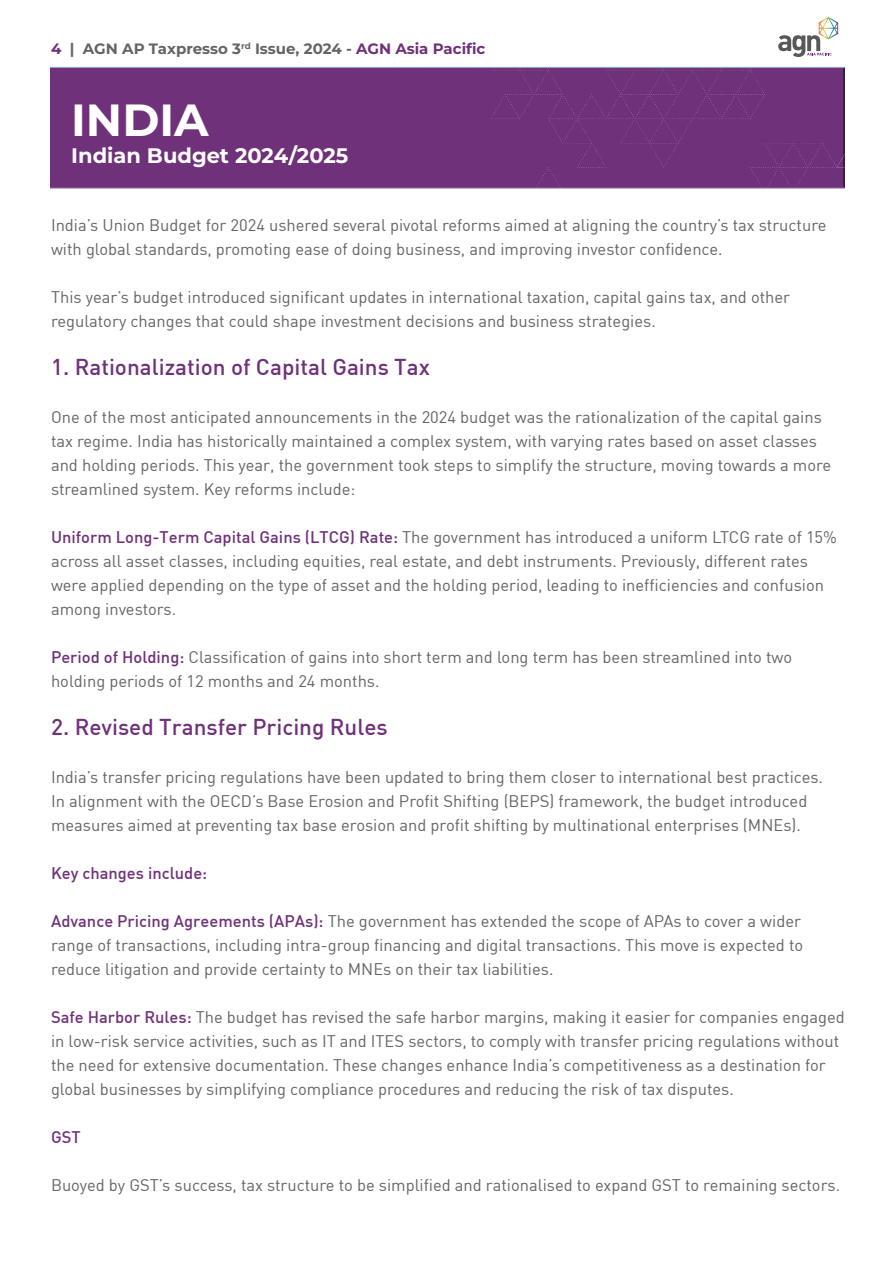
<style>
.page{position:relative;width:893px;height:1263px;background:#fff}
.page>*{position:absolute;margin:0;border:0;box-sizing:border-box;transform-origin:0 0}
.t1{font:700 45px "Montserrat";color:#fff}
.t2{font:500 22.5px "DIN";color:#6f317a}
.t3{font:700 21px "Montserrat";color:#fff}
.t4{font:16.5px/24px "DIN";color:#636464}
.t5{font:500 16.5px "DIN";color:#6f317a}
.t6{font:700 15px "Montserrat";color:#636464}
.s1{color:#6f317a}
.s2{font-weight:500;color:#6f317a}
</style>
<div class="page">
<svg style="left:778px;top:17px;width:60px;height:40px"></svg>
<div style="left:50px;top:67px;width:794px;height:121px;background:#6f317a"></div>
<hr style="left:843px;top:68px;width:2px;height:120px;background:#231f20">
<hr style="left:50px;top:67px;width:795px;height:1px;background:#94bdd0">
<hr style="left:50px;top:188px;width:795px;height:1px;background:#a989ae">
<img style="left:490px;top:68px;width:355px;height:119px">
<p class="t6" style="left:51px;top:39px;width:436px"><span class="s1">4</span> | AGN AP Taxpresso 3<sup>rd</sup> Issue, 2024 - <span class="s1">AGN Asia Pacific</span></p>
<p class="t1" style="left:71px;top:90px;width:139px">INDIA</p>
<p class="t3" style="left:71px;top:142px;width:279px">Indian Budget 2024/2025</p>
<p class="t4" style="left:51px;top:213px;width:777px">India’s Union Budget for 2024 ushered several pivotal reforms aimed at aligning the country’s tax structure with global standards, promoting ease of doing business, and improving investor confidence.</p>
<p class="t4" style="left:51px;top:285px;width:741px">This year’s budget introduced significant updates in international taxation, capital gains tax, and other regulatory changes that could shape investment decisions and business strategies.</p>
<p class="t2" style="left:51px;top:352px;width:381px">1. Rationalization of Capital Gains Tax</p>
<p class="t4" style="left:51px;top:405px;width:782px">One of the most anticipated announcements in the 2024 budget was the rationalization of the capital gains tax regime. India has historically maintained a complex system, with varying rates based on asset classes and holding periods. This year, the government took steps to simplify the structure, moving towards a more streamlined system. Key reforms include:</p>
<p class="t4" style="left:51px;top:525px;width:787px"><span class="s2">Uniform Long-Term Capital Gains (LTCG) Rate:</span> The government has introduced a uniform LTCG rate of 15% across all asset classes, including equities, real estate, and debt instruments. Previously, different rates were applied depending on the type of asset and the holding period, leading to inefficiencies and confusion among investors.</p>
<p class="t4" style="left:51px;top:645px;width:743px"><span class="s2">Period of Holding:</span> Classification of gains into short term and long term has been streamlined into two holding periods of 12 months and 24 months.</p>
<p class="t2" style="left:51px;top:712px;width:338px">2. Revised Transfer Pricing Rules</p>
<p class="t4" style="left:51px;top:765px;width:773px">India’s transfer pricing regulations have been updated to bring them closer to international best practices.<br>In alignment with the OECD’s Base Erosion and Profit Shifting (BEPS) framework, the budget introduced measures aimed at preventing tax base erosion and profit shifting by multinational enterprises (MNEs).</p>
<p class="t5" style="left:51px;top:862px;width:158px">Key changes include:</p>
<p class="t4" style="left:51px;top:909px;width:754px"><span class="s2">Advance Pricing Agreements (APAs):</span> The government has extended the scope of APAs to cover a wider range of transactions, including intra-group financing and digital transactions. This move is expected to reduce litigation and provide certainty to MNEs on their tax liabilities.</p>
<p class="t4" style="left:51px;top:1005px;width:795px"><span class="s2">Safe Harbor Rules:</span> The budget has revised the safe harbor margins, making it easier for companies engaged in low-risk service activities, such as IT and ITES sectors, to comply with transfer pricing regulations without the need for extensive documentation. These changes enhance India’s competitiveness as a destination for global businesses by simplifying compliance procedures and reducing the risk of tax disputes.</p>
<p class="t5" style="left:51px;top:1126px;width:31px">GST</p>
<p class="t4" style="left:51px;top:1173px;width:791px">Buoyed by GST’s success, tax structure to be simplified and rationalised to expand GST to remaining sectors.</p>
</div>
